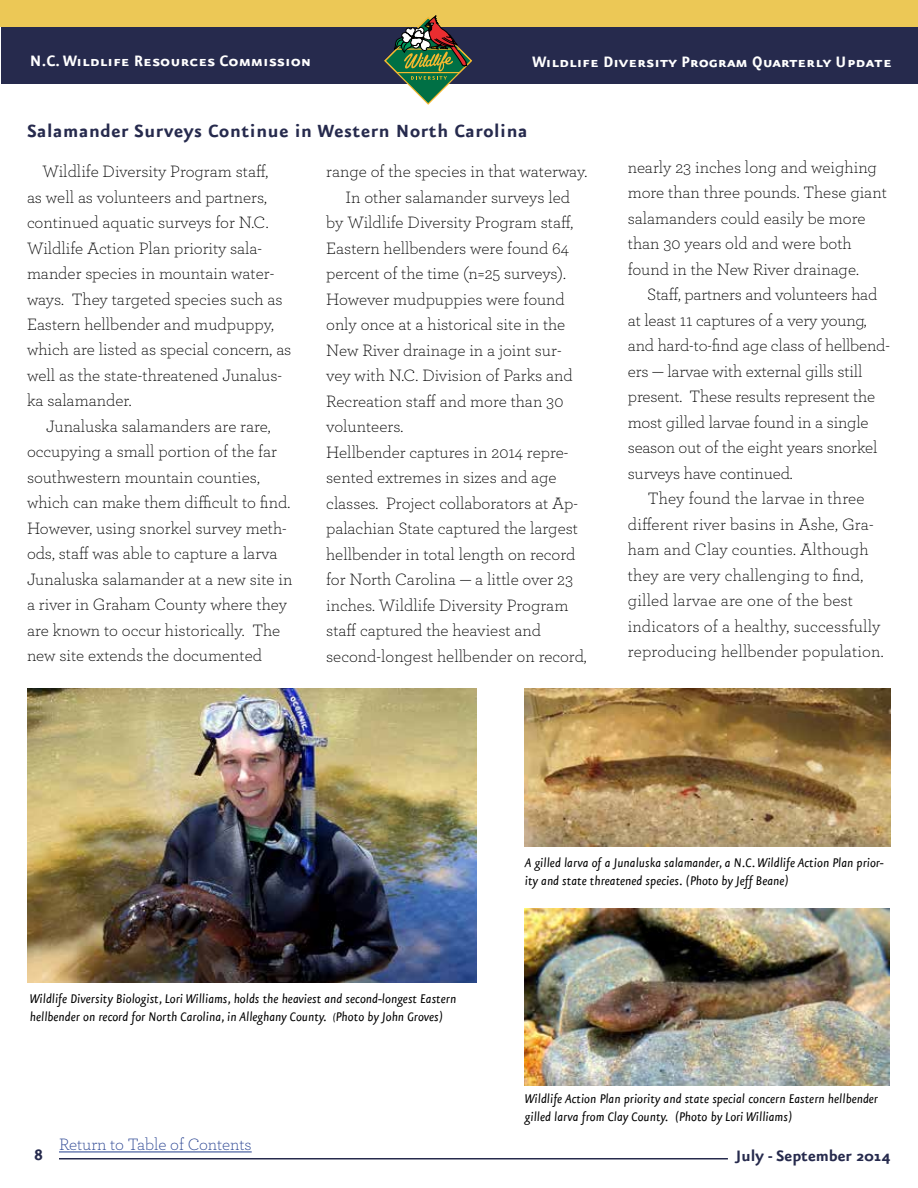
<style>
.page{position:relative;width:918px;height:1188px;background:#fff}
.page>*{position:absolute;margin:0;border:0;box-sizing:border-box;transform-origin:0 0}
.t1{font:700 21px "Eureka Sans";letter-spacing:.03em;color:#262a4d}
.t2{font:18px "Eureka Sans Bold Caps";color:#fff}
.t3{font:700 18px "Eureka Sans";color:#262a4d}
.t4{font:300 17.25px/25.5px "Archer";color:#000}
.t5{font:300 17.25px "Archer";letter-spacing:-.005em;color:#25408f}
.t6{font:italic 15px/18px "Eureka Sans";color:#000}
.s1{font-size:12px}
</style>
<div class="page">
<img style="left:27px;top:688px;width:449px;height:295px">
<img style="left:525px;top:688px;width:366px;height:159px">
<img style="left:525px;top:909px;width:364px;height:177px">
<hr style="left:59px;top:1152px;width:193px;height:1px;background:#25408f">
<hr style="left:59px;top:1158px;width:669px;height:2px;background:#262a4d">
<div style="left:1px;top:27px;width:917px;height:57px;background:#262a4d"></div>
<div style="left:0;top:0;width:918px;height:27px;background:#ecc856"></div>
<svg style="left:384px;top:16px;width:88px;height:89px"></svg>
<p class="t2" style="left:30px;top:52px;width:283px">N.C. Wildlife Resources Commission</p>
<p class="t2" style="left:532px;top:52px;width:361px">Wildlife Diversity Program Quarterly Update</p>
<p class="t1" style="left:27px;top:120px;width:502px">Salamander Surveys Continue in Western North Carolina</p>
<p class="t4" style="left:27px;top:158px;width:266px;text-indent:15px">Wildlife Diversity Program staff,<br>as well as volunteers and partners, continued aquatic surveys for N.C.<br>Wildlife Action Plan priority sala&shy;mander species in mountain water&shy;ways. They targeted species such as Eastern hellbender and mudpuppy, which are listed as special concern, as well as the state-threatened Junalus&shy;ka salamander.</p>
<p class="t4" style="left:27px;top:413px;width:267px;text-indent:19px">Junaluska salamanders are rare, occupying a small portion of the far southwestern mountain counties, which can make them difficult to find.<br>However, using snorkel survey meth&shy;ods, staff was able to capture a larva Junaluska salamander at a new site in a river in Graham County where they are known to occur historically. The new site extends the documented</p>
<p class="t4" style="left:326px;top:158px;width:263px">range of the species in that waterway.</p>
<p class="t4" style="left:345px;top:183px;width:226px">In other salamander surveys led</p>
<p class="t4" style="left:326px;top:209px;width:249px">by Wildlife Diversity Program staff,</p>
<p class="t4" style="left:326px;top:234px;width:244px">Eastern hellbenders were found 64</p>
<p class="t4" style="left:326px;top:260px;width:241px">percent of the time (n=25 surveys).</p>
<p class="t4" style="left:326px;top:285px;width:240px">However mudpuppies were found</p>
<p class="t4" style="left:326px;top:311px;width:241px">only once at a historical site in the</p>
<p class="t4" style="left:326px;top:336px;width:237px">New River drainage in a joint sur-</p>
<p class="t4" style="left:326px;top:362px;width:248px">vey with N.C. Division of Parks and</p>
<p class="t4" style="left:326px;top:387px;width:239px">Recreation staff and more than 30</p>
<p class="t4" style="left:326px;top:413px;width:79px">volunteers.</p>
<p class="t4" style="left:326px;top:438px;width:244px">Hellbender captures in 2014 repre-</p>
<p class="t4" style="left:326px;top:464px;width:232px">sented extremes in sizes and age</p>
<p class="t4" style="left:326px;top:489px;width:253px">classes. Project collaborators at Ap-</p>
<p class="t4" style="left:326px;top:515px;width:253px">palachian State captured the largest</p>
<p class="t4" style="left:326px;top:540px;width:251px">hellbender in total length on record</p>
<p class="t4" style="left:326px;top:566px;width:248px">for North Carolina — a little over 23</p>
<p class="t4" style="left:326px;top:591px;width:244px">inches. Wildlife Diversity Program</p>
<p class="t4" style="left:326px;top:617px;width:216px">staff captured the heaviest and</p>
<p class="t4" style="left:326px;top:642px;width:262px">second-longest hellbender on record,</p>
<p class="t4" style="left:628px;top:154px;width:261px">nearly 23 inches long and weighing more than three pounds. These giant salamanders could easily be more than 30 years old and were both found in the New River drainage.</p>
<p class="t4" style="left:628px;top:281px;width:264px;text-indent:19px">Staff, partners and volunteers had at least 11 captures of a very young, and hard-to-find age class of hellbend&shy;ers — larvae with external gills still present. These results represent the most gilled larvae found in a single season out of the eight years snorkel surveys have continued.</p>
<p class="t4" style="left:628px;top:485px;width:257px;text-indent:20px">They found the larvae in three different river basins in Ashe, Gra&shy;ham and Clay counties. Although they are very challenging to find, gilled larvae are one of the best indicators of a healthy, successfully reproducing hellbender population.</p>
<p class="t6" style="left:30px;top:990px;width:428px">Wildlife Diversity Biologist, Lori Williams, holds the heaviest and second-longest Eastern hellbender on record for North Carolina, in Alleghany County. <span class="s1">(</span>Photo by John Groves)</p>
<p class="t6" style="left:525px;top:854px;width:360px">A gilled larva of a Junaluska salamander, a N.C. Wildlife Action Plan prior&shy;ity and state threatened species. (Photo by Jeff Beane)</p>
<p class="t6" style="left:525px;top:1090px;width:355px">Wildlife Action Plan priority and state special concern Eastern hellbender gilled larva from Clay County. (Photo by Lori Williams)</p>
<p class="t5" style="left:59px;top:1133px;width:194px">Return to Table of Contents</p>
<p class="t3" style="left:34px;top:1145px;width:10px">8</p>
<p class="t3" style="left:736px;top:1146px;width:157px">July - September 2014</p>
</div>
